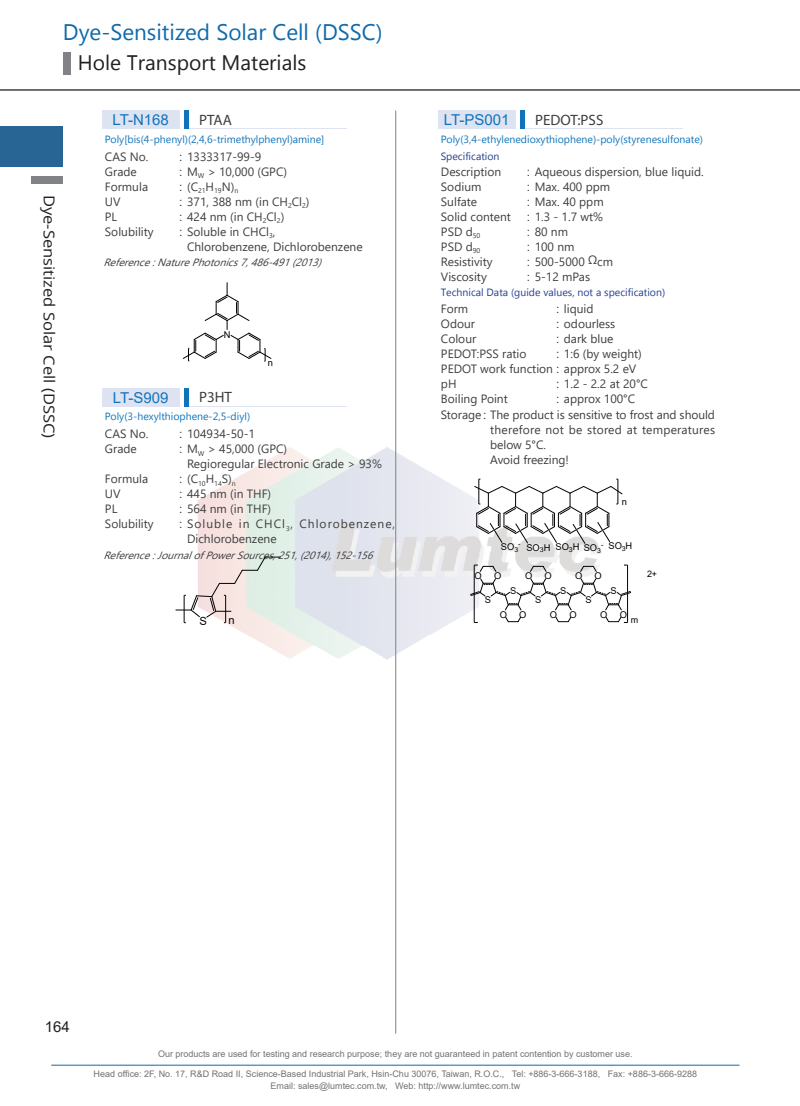
<style>
.page{position:relative;width:800px;height:1106px;background:#fff}
.page>*{position:absolute;margin:0;border:0;box-sizing:border-box;transform-origin:0 0}
.t1{font:22.5px "Microsoft New Tai Lue";color:#0e6aab}
.t2{font:21px "Microsoft New Tai Lue";color:#231f20}
.t3{font:15px "Open Sans";color:#231f20;scale:1.1 1}
.t4{font:15px "Arial";color:#1074bc}
.t5{font:15px "Myriad Pro";color:#3e3e3f}
.t6{font:15px "Arial";color:#231f20}
.t7{font:12px/15px "Segoe UI";color:#3e3e3f}
.t8{font:12px/15px "Segoe UI";letter-spacing:.085em;color:#3e3e3f}
.t9{font:12px/15px "Segoe UI";letter-spacing:.02em;color:#3e3e3f}
.t10{font:11.1px "Arial";color:#030303}
.t11{font:10.5px "Microsoft Tai Le";color:#1074bc}
.t12{font:italic 10.5px "Segoe UI";color:#3e3e3f}
.t13{font:10.5px "Microsoft Tai Le";color:#253f8e}
.t14{font:9.3px "Arial";color:#030303}
.t15{font:9px/12px "Arial";color:#717275;text-align:center}
.t16{font:9px "Arial";color:#030303}
.t17{font:6.9px "Arial";color:#030303}
.s1{font-family:"Arial"}
.s2{font-size:6.9px}
</style>
<div class="page">
<img style="left:198px;top:446px;width:404px;height:214px">
<hr style="left:51px;top:1064px;width:688px;height:1px;background:#0e6aab">
<hr style="left:395px;top:111px;width:1px;height:922px;background:#808285">
<div style="left:0;top:126px;width:63px;height:41px;background:#286494"></div>
<div style="left:32px;top:176px;width:31px;height:7px;background:#808285"></div>
<div style="left:63px;top:52px;width:7px;height:22px;background:#808285"></div>
<hr style="left:0;top:90px;width:799px;height:1px;background:#3e3e3f">
<hr style="left:185px;top:406px;width:162px;height:1px;background:#dee3f2">
<div style="left:102px;top:110px;width:77px;height:19px;background:#dee3f2"></div>
<hr style="left:185px;top:128px;width:162px;height:1px;background:#dee3f2">
<hr style="left:184px;top:110px;width:4px;height:19px;background:#1074bc">
<div style="left:102px;top:388px;width:77px;height:18px;background:#dee3f2"></div>
<hr style="left:184px;top:388px;width:4px;height:18px;background:#1074bc">
<div style="left:438px;top:110px;width:77px;height:19px;background:#dee3f2"></div>
<hr style="left:520px;top:128px;width:162px;height:1px;background:#dee3f2">
<hr style="left:520px;top:110px;width:4px;height:19px;background:#1074bc">
<svg style="left:183px;top:283px;width:88px;height:79px"></svg>
<svg style="left:176px;top:556px;width:104px;height:67px"></svg>
<svg style="left:505px;top:617px;width:16px;height:5px"></svg>
<svg style="left:530px;top:566px;width:16px;height:6px"></svg>
<svg style="left:555px;top:617px;width:16px;height:5px"></svg>
<svg style="left:580px;top:566px;width:16px;height:6px"></svg>
<svg style="left:470px;top:578px;width:161px;height:32px"></svg>
<svg style="left:474px;top:479px;width:148px;height:65px"></svg>
<hr style="left:627px;top:565px;width:1px;height:57px;background:#030303">
<svg style="left:605px;top:617px;width:22px;height:6px"></svg>
<hr style="left:474px;top:565px;width:1px;height:57px;background:#030303">
<svg style="left:474px;top:565px;width:22px;height:7px"></svg>
<h1 class="t1" style="left:63px;top:19px;width:321px">Dye-Sensitized Solar Cell (DSSC)</h1>
<h2 class="t2" style="left:78px;top:50px;width:230px">Hole Transport Materials</h2>
<p class="t3" style="left:59px;top:195px;width:223px;rotate:90deg">Dye-Sensitized Solar Cell (DSSC)</p>
<p class="t4" style="left:112px;top:110px;width:58px">LT-N168</p>
<p class="t5" style="left:199px;top:111px;width:34px">PTAA</p>
<p class="t11" style="left:105px;top:133px;width:221px">Poly[bis(4-phenyl)(2,4,6-trimethylphenyl)amine]</p>
<p class="t7" style="left:105px;top:148px;width:50px">CAS No.<br>Grade<br>Formula<br>UV<br>PL<br>Solubility</p>
<p class="t7" style="left:179px;top:148px;width:132px"><span class="s1">:</span> 1333317-99-9<br><span class="s1">:</span> M<sub>W</sub> &gt; 10,000 (GPC)<br><span class="s1">:</span> (C<sub>21</sub>H<sub>19</sub>N)<sub>n<br></sub><span class="s1">:</span> 371, 388 nm (in CH<sub>2</sub>Cl<sub>2</sub>) <span class="s1">:</span> 424 nm (in CH<sub>2</sub>Cl<sub>2</sub>)<br><span class="s1">:</span> Soluble in CHCl<sub>3</sub>,</p>
<p class="t7" style="left:187px;top:238px;width:177px">Chlorobenzene, Dichlorobenzene</p>
<p class="t12" style="left:104px;top:252px;width:225px">Reference:NaturePhotonics7,486-491(2013)</p>
<p class="t14" style="left:224px;top:328px;width:8px">N</p>
<p class="t14" style="left:268px;top:356px;width:7px">n</p>
<p class="t4" style="left:113px;top:387px;width:57px">LT-S909</p>
<p class="t5" style="left:199px;top:388px;width:34px">P3HT</p>
<p class="t7" style="left:105px;top:425px;width:45px">CAS No.<br>Grade</p>
<p class="t7" style="left:105px;top:470px;width:50px">Formula<br>UV<br>PL<br>Solubility</p>
<p class="t11" style="left:105px;top:410px;width:147px">Poly(3-hexylthiophene-2,5-diyl)</p>
<p class="t7" style="left:179px;top:425px;width:109px"><span class="s1">:</span> 104934-50-1<br><span class="s1">:</span> M<sub>W</sub> &gt; 45,000 (GPC)</p>
<p class="t8" style="left:179px;top:470px;width:217px"><span class="s1">:</span> (C<sub>10</sub>H<sub>14</sub>S)<sub>n<br></sub><span class="s1">:</span> 445 nm (in THF)<br><span class="s1">:</span> 564 nm (in THF)<br><span class="s1">:</span> Soluble in CHCl<sub>3</sub>, Chlorobenzene,</p>
<p class="t7" style="left:187px;top:455px;width:196px">Regioregular Electronic Grade &gt; 93%</p>
<p class="t7" style="left:187px;top:530px;width:91px">Dichlorobenzene</p>
<p class="t12" style="left:104px;top:545px;width:277px">Reference:JournalofPowerSources,251,(2014),152-156</p>
<p class="t10" style="left:199px;top:613px;width:9px">S</p>
<p class="t10" style="left:228px;top:612px;width:8px">n</p>
<p class="t4" style="left:444px;top:110px;width:67px">LT-PS001</p>
<p class="t5" style="left:535px;top:111px;width:70px">PEDOT:PSS</p>
<p class="t11" style="left:440px;top:133px;width:264px">Poly(3,4-ethylenedioxythiophene)-poly(styrenesulfonate)</p>
<p class="t13" style="left:440px;top:150px;width:60px">Specification</p>
<p class="t7" style="left:526px;top:163px;width:178px"><span class="s1">:</span> Aqueous dispersion, blue liquid. <span class="s1">:</span> Max. 400 ppm<br><span class="s1">:</span> Max. 40 ppm<br><span class="s1">:</span> 1.3 - 1.7 wt%<br><span class="s1">:</span> 80 nm<br><span class="s1">:</span> 100 nm<br><span class="s1">:</span> 500-5000 Ωcm<br><span class="s1">:</span> 5-12 mPas</p>
<p class="t7" style="left:556px;top:300px;width:87px"><span class="s1">:</span> liquid<br><span class="s1">:</span> odourless<br><span class="s1">:</span> dark blue<br><span class="s1">:</span> 1:6 (by weight)</p>
<p class="t7" style="left:556px;top:375px;width:93px"><span class="s1">:</span> 1.2 - 2.2 at 20°C <span class="s1">:</span> approx 100°C</p>
<p class="t9" style="left:490px;top:421px;width:226px">therefore not be stored at temperatures below 5°C.<br>Avoid freezing!</p>
<p class="t7" style="left:441px;top:163px;width:72px">Description<br>Sodium<br>Sulfate<br>Solid content<br>PSD d<sub>50<br></sub>PSD d<sub>90<br></sub>Resistivity<br>Viscosity</p>
<p class="t13" style="left:440px;top:286px;width:226px">Technical Data (guide values, not a specification)</p>
<p class="t7" style="left:441px;top:300px;width:197px">Form<br>Odour<br>Colour<br>PEDOT:PSS ratio<br>PEDOT work function <span class="s1">:</span> approx 5.2 eV pH<br>Boiling Point</p>
<p class="t7" style="left:441px;top:406px;width:275px">Storage<span class="s1">:</span> The product is sensitive to frost and should</p>
<p class="t14" style="left:621px;top:496px;width:7px">n</p>
<p class="t17" style="left:518px;top:539px;width:4px">-</p>
<p class="t14" style="left:555px;top:540px;width:78px">SO<sub>3</sub>H SO SO<span class="s2">3</span>H</p>
<p class="t14" style="left:500px;top:541px;width:51px">SO<sub>3</sub> SO<sub>3</sub>H</p>
<p class="t17" style="left:601px;top:540px;width:4px">-</p>
<p class="t17" style="left:597px;top:545px;width:5px">3</p>
<p class="t14" style="left:474px;top:569px;width:9px">O</p>
<p class="t14" style="left:494px;top:569px;width:9px">O</p>
<p class="t14" style="left:485px;top:593px;width:8px">S</p>
<p class="t14" style="left:510px;top:584px;width:8px">S</p>
<p class="t14" style="left:525px;top:569px;width:9px">O</p>
<p class="t14" style="left:544px;top:569px;width:9px">O</p>
<p class="t14" style="left:535px;top:593px;width:8px">S</p>
<p class="t14" style="left:560px;top:584px;width:8px">S</p>
<p class="t14" style="left:575px;top:569px;width:9px">O</p>
<p class="t14" style="left:594px;top:569px;width:9px">O</p>
<p class="t14" style="left:585px;top:593px;width:8px">S</p>
<p class="t14" style="left:610px;top:584px;width:8px">S</p>
<p class="t14" style="left:499px;top:608px;width:9px">O</p>
<p class="t14" style="left:519px;top:608px;width:9px">O</p>
<p class="t14" style="left:549px;top:608px;width:9px">O</p>
<p class="t14" style="left:569px;top:608px;width:9px">O</p>
<p class="t14" style="left:600px;top:608px;width:9px">O</p>
<p class="t14" style="left:619px;top:608px;width:9px">O</p>
<p class="t16" style="left:630px;top:613px;width:9px">m</p>
<p class="t16" style="left:646px;top:567px;width:12px">2+</p>
<p class="t6" style="left:45px;top:1016px;width:27px">164</p>
<p class="t15" style="left:158px;top:1048px;width:476px">Our products are used for testing and research purpose; they are not guaranteed in patent contention by customer use.</p>
<p class="t15" style="left:94px;top:1068px;width:604px">Head office: 2F, No. 17, R&amp;D Road II, Science-Based Industrial Park, Hsin-Chu 30076, Taiwan, R.O.C., Tel: +886-3-666-3188, Fax: +886-3-666-9288<br>Email: sales@lumtec.com.tw, Web: http://www.lumtec.com.tw</p>
</div>
